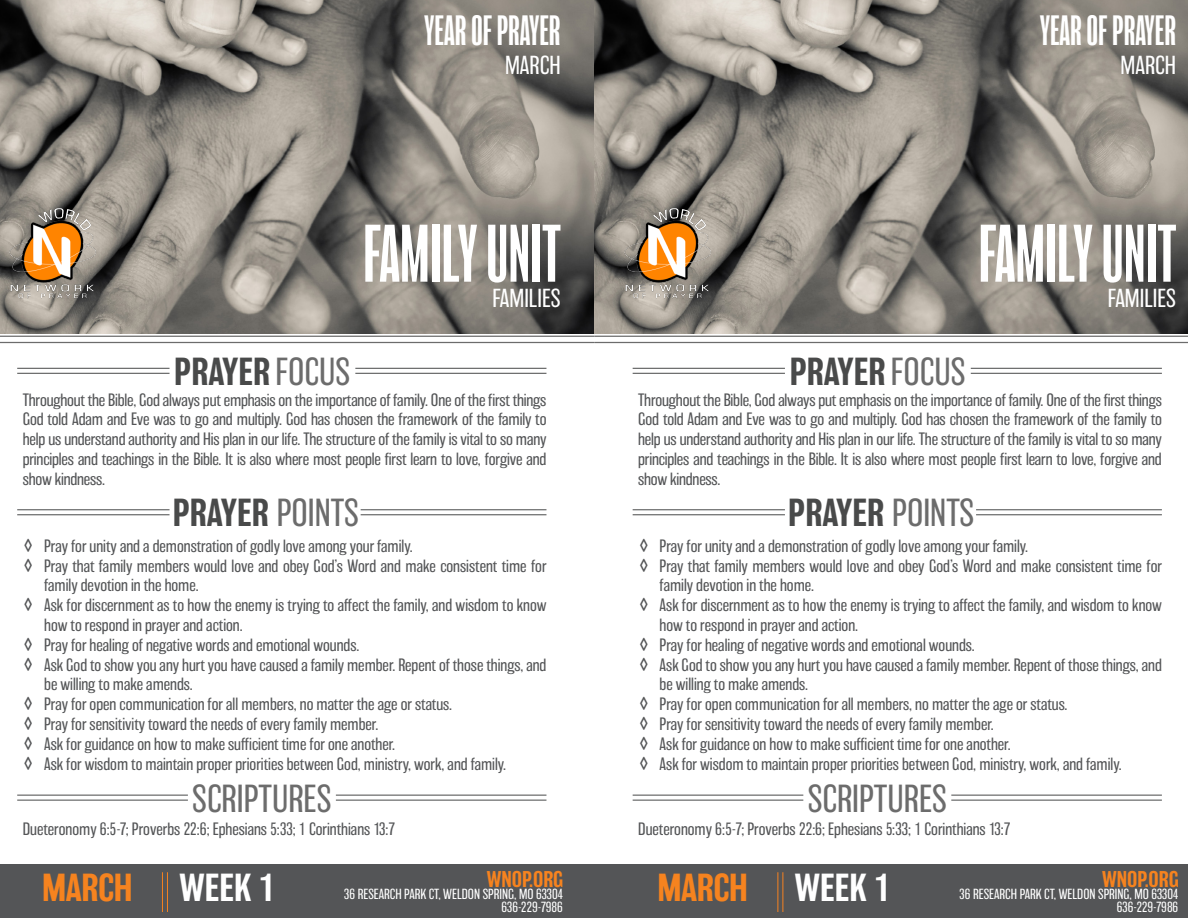
<style>
.page{position:relative;width:1188px;height:918px;background:#fff}
.page>*{position:absolute;margin:0;border:0;box-sizing:border-box;transform-origin:0 0}
.Slogan{font:extra-condensed 75px "Balboa";color:#fff}
.Slogan-2{font:extra-condensed 39px "Balboa";color:#fff}
.Section_Title__Color{font:500 36px "Balboa";color:#494a4a}
.Section_Title{font:200 36px "Balboa";color:#6c6c6c}
.Fun_Facts_Number{font:500 36px "Balboa";letter-spacing:-.01em;color:#f6831f}
.Fun_Facts_Number-2{font:500 36px "Balboa";color:#fff}
.Slogan-3{font:200 24px "Balboa";color:#fff}
.Fun_Facts_Number-3{font:500 21px "Balboa";color:#f6831f}
.Section_Text{font:200 16.5px/19.8px "Balboa";color:#545557}
.Contact{font:200 13.5px "Balboa";color:#fff}
.Contact-2{font:200 13.5px "Balboa";letter-spacing:-.025em;color:#fff}
.s1{font-weight:200;color:#6c6c6c}
.s2{font-size:18px}
</style>
<div class="page">
<img style="left:0;top:0;width:1188px;height:334px">
<hr style="left:594px;top:336px;width:594px;height:1px;background:#6c6c6c">
<hr style="left:594px;top:342px;width:594px;height:1px;background:#6c6c6c">
<hr style="left:633px;top:368px;width:152px;height:1px;background:#494a4a">
<hr style="left:633px;top:373px;width:152px;height:1px;background:#494a4a">
<hr style="left:971px;top:368px;width:191px;height:1px;background:#494a4a">
<hr style="left:971px;top:373px;width:191px;height:1px;background:#494a4a">
<hr style="left:633px;top:509px;width:152px;height:1px;background:#494a4a">
<hr style="left:633px;top:514px;width:152px;height:1px;background:#494a4a">
<hr style="left:976px;top:509px;width:186px;height:1px;background:#494a4a">
<hr style="left:976px;top:514px;width:186px;height:1px;background:#494a4a">
<img style="left:623px;top:207px;width:91px;height:91px">
<hr style="left:633px;top:795px;width:170px;height:1px;background:#494a4a">
<hr style="left:633px;top:800px;width:170px;height:1px;background:#494a4a">
<hr style="left:951px;top:795px;width:211px;height:1px;background:#494a4a">
<hr style="left:951px;top:800px;width:211px;height:1px;background:#494a4a">
<div style="left:594px;top:864px;width:594px;height:54px;background:#545557"></div>
<hr style="left:782px;top:872px;width:1px;height:40px;background:#f68220">
<hr style="left:777px;top:872px;width:1px;height:40px;background:#f68220">
<hr style="left:0;top:336px;width:594px;height:1px;background:#6c6c6c">
<hr style="left:0;top:342px;width:594px;height:1px;background:#6c6c6c">
<hr style="left:17px;top:368px;width:153px;height:1px;background:#494a4a">
<hr style="left:17px;top:373px;width:153px;height:1px;background:#494a4a">
<hr style="left:355px;top:368px;width:191px;height:1px;background:#494a4a">
<hr style="left:355px;top:373px;width:191px;height:1px;background:#494a4a">
<hr style="left:17px;top:509px;width:153px;height:1px;background:#494a4a">
<hr style="left:17px;top:514px;width:153px;height:1px;background:#494a4a">
<hr style="left:361px;top:509px;width:185px;height:1px;background:#494a4a">
<hr style="left:361px;top:514px;width:185px;height:1px;background:#494a4a">
<img style="left:7px;top:207px;width:91px;height:91px">
<hr style="left:17px;top:795px;width:171px;height:1px;background:#494a4a">
<hr style="left:17px;top:800px;width:171px;height:1px;background:#494a4a">
<hr style="left:336px;top:795px;width:210px;height:1px;background:#494a4a">
<hr style="left:336px;top:800px;width:210px;height:1px;background:#494a4a">
<div style="left:0;top:864px;width:594px;height:54px;background:#545557"></div>
<hr style="left:167px;top:872px;width:1px;height:40px;background:#f68220">
<hr style="left:162px;top:872px;width:1px;height:40px;background:#f68220">
<p class="Slogan-2" style="left:424px;top:9px;width:138px">YEAR OF PRAYER</p>
<p class="Slogan-2" style="left:1040px;top:9px;width:138px">YEAR OF PRAYER</p>
<p class="Slogan-3" style="left:505px;top:53px;width:57px">MARCH</p>
<p class="Slogan-3" style="left:1121px;top:53px;width:57px">MARCH</p>
<p class="Slogan" style="left:363px;top:213px;width:200px">FAMILY UNIT</p>
<p class="Slogan" style="left:979px;top:213px;width:199px">FAMILY UNIT</p>
<p class="Slogan-3" style="left:492px;top:285px;width:70px">FAMILIES</p>
<p class="Slogan-3" style="left:1108px;top:285px;width:70px">FAMILIES</p>
<p class="Section_Title__Color" style="left:174px;top:352px;width:177px">PRAYER <span class="s1">FOCUS</span></p>
<p class="Section_Title__Color" style="left:790px;top:352px;width:177px">PRAYER <span class="s1">FOCUS</span></p>
<p class="Section_Text" style="left:23px;top:390px;width:525px;text-align:justify">Throughout the Bible, God always put emphasis on the importance of family. One of the first things God told Adam and Eve was to go and multiply. God has chosen the framework of the family to help us understand authority and His plan in our life. The structure of the family is vital to so many principles and teachings in the Bible. It is also where most people first learn to love, forgive and show kindness.</p>
<p class="Section_Text" style="left:638px;top:390px;width:525px;text-align:justify">Throughout the Bible, God always put emphasis on the importance of family. One of the first things God told Adam and Eve was to go and multiply. God has chosen the framework of the family to help us understand authority and His plan in our life. The structure of the family is vital to so many principles and teachings in the Bible. It is also where most people first learn to love, forgive and show kindness.</p>
<p class="Section_Title__Color" style="left:173px;top:493px;width:188px">PRAYER <span class="s1">POINTS</span></p>
<p class="Section_Text" style="left:24px;top:536px;width:390px"><span class="s2">◊</span> Pray for unity and a demonstration of godly love among your family.</p>
<p class="Section_Text" style="left:44px;top:556px;width:504px;text-indent:-20px"><span class="s2">◊</span> Pray that family members would love and obey God’s Word and make consistent time for family devotion in the home.</p>
<p class="Section_Text" style="left:44px;top:595px;width:504px;text-indent:-20px"><span class="s2">◊</span> Ask for discernment as to how the enemy is trying to affect the family, and wisdom to know how to respond in prayer and action.</p>
<p class="Section_Text" style="left:24px;top:635px;width:337px"><span class="s2">◊</span> Pray for healing of negative words and emotional wounds.</p>
<p class="Section_Text" style="left:44px;top:655px;width:504px;text-indent:-20px"><span class="s2">◊</span> Ask God to show you any hurt you have caused a family member. Repent of those things, and be willing to make amends.</p>
<p class="Section_Text" style="left:24px;top:694px;width:430px"><span class="s2">◊</span> Pray for open communication for all members, no matter the age or status.</p>
<p class="Section_Text" style="left:24px;top:714px;width:356px"><span class="s2">◊</span> Pray for sensitivity toward the needs of every family member.</p>
<p class="Section_Text" style="left:24px;top:734px;width:373px"><span class="s2">◊</span> Ask for guidance on how to make sufficient time for one another.</p>
<p class="Section_Text" style="left:24px;top:754px;width:484px"><span class="s2">◊</span> Ask for wisdom to maintain proper priorities between God, ministry, work, and family.</p>
<p class="Section_Title__Color" style="left:788px;top:493px;width:188px">PRAYER <span class="s1">POINTS</span></p>
<p class="Section_Text" style="left:639px;top:536px;width:390px"><span class="s2">◊</span> Pray for unity and a demonstration of godly love among your family.</p>
<p class="Section_Text" style="left:660px;top:556px;width:504px;text-indent:-20px"><span class="s2">◊</span> Pray that family members would love and obey God’s Word and make consistent time for family devotion in the home.</p>
<p class="Section_Text" style="left:660px;top:595px;width:504px;text-indent:-20px"><span class="s2">◊</span> Ask for discernment as to how the enemy is trying to affect the family, and wisdom to know how to respond in prayer and action.</p>
<p class="Section_Text" style="left:639px;top:635px;width:337px"><span class="s2">◊</span> Pray for healing of negative words and emotional wounds.</p>
<p class="Section_Text" style="left:660px;top:655px;width:504px;text-indent:-20px"><span class="s2">◊</span> Ask God to show you any hurt you have caused a family member. Repent of those things, and be willing to make amends.</p>
<p class="Section_Text" style="left:639px;top:694px;width:430px"><span class="s2">◊</span> Pray for open communication for all members, no matter the age or status.</p>
<p class="Section_Text" style="left:639px;top:714px;width:356px"><span class="s2">◊</span> Pray for sensitivity toward the needs of every family member.</p>
<p class="Section_Text" style="left:639px;top:734px;width:373px"><span class="s2">◊</span> Ask for guidance on how to make sufficient time for one another.</p>
<p class="Section_Text" style="left:639px;top:754px;width:484px"><span class="s2">◊</span> Ask for wisdom to maintain proper priorities between God, ministry, work, and family.</p>
<p class="Section_Title" style="left:192px;top:779px;width:141px">SCRIPTURES</p>
<p class="Section_Text" style="left:23px;top:820px;width:374px">Dueteronomy 6:5-7; Proverbs 22:6; Ephesians 5:33; 1 Corinthians 13:7</p>
<p class="Section_Title" style="left:808px;top:779px;width:141px">SCRIPTURES</p>
<p class="Section_Text" style="left:638px;top:820px;width:374px">Dueteronomy 6:5-7; Proverbs 22:6; Ephesians 5:33; 1 Corinthians 13:7</p>
<p class="Fun_Facts_Number" style="left:42px;top:867px;width:92px">MARCH</p>
<p class="Fun_Facts_Number-2" style="left:180px;top:867px;width:97px">WEEK 1</p>
<p class="Fun_Facts_Number-3" style="left:487px;top:867px;width:78px">WNOP.ORG</p>
<p class="Contact" style="left:344px;top:887px;width:221px">36 RESEARCH PARK CT, WELDON SPRING, MO 63304</p>
<p class="Contact-2" style="left:501px;top:900px;width:63px">636-229-7986</p>
<p class="Fun_Facts_Number" style="left:657px;top:867px;width:92px">MARCH</p>
<p class="Fun_Facts_Number-2" style="left:795px;top:867px;width:97px">WEEK 1</p>
<p class="Fun_Facts_Number-3" style="left:1102px;top:867px;width:78px">WNOP.ORG</p>
<p class="Contact" style="left:959px;top:887px;width:221px">36 RESEARCH PARK CT, WELDON SPRING, MO 63304</p>
<p class="Contact-2" style="left:1117px;top:900px;width:63px">636-229-7986</p>
</div>
